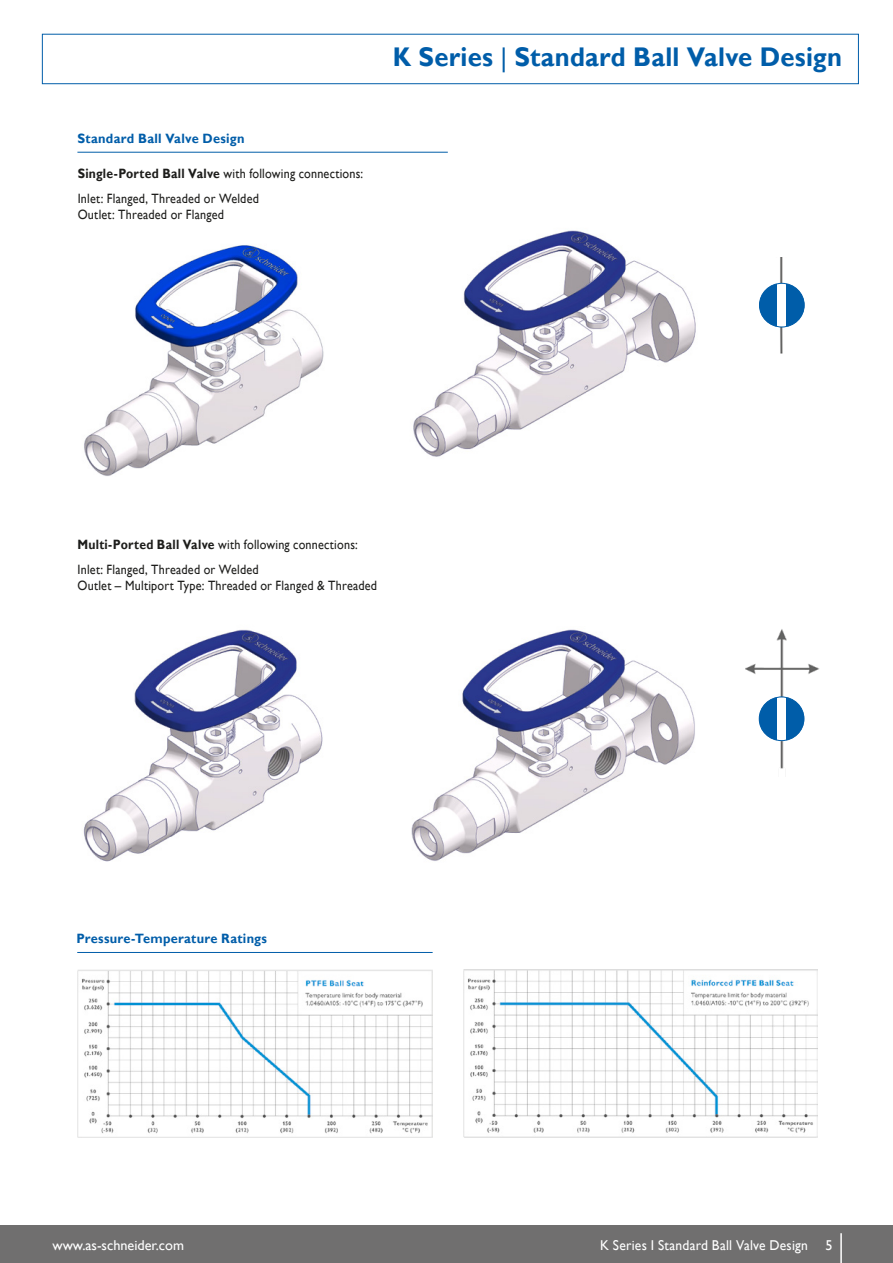
<style>
.page{position:relative;width:893px;height:1263px;background:#fff}
.page>*{position:absolute;margin:0;border:0;box-sizing:border-box;transform-origin:0 0}
.t1{font:700 27px "Gill Alt One";letter-spacing:.01em;color:#005da9;scale:.95 1}
.t2{font:14.25px "Gill Alt One";letter-spacing:.015em;color:#fff;scale:.95 1}
.t3{font:14.25px "Gill Alt One";letter-spacing:.015em;color:#fff}
.t4{font:13.5px/24.8px "Gill Alt One";letter-spacing:.02em;color:#1d1d1b;scale:.9 1}
.t5{font:700 13.5px "Gill Alt One";letter-spacing:.02em;color:#005da9;scale:.95 1}
.s1{font-weight:700}
.s2{font-weight:400}
</style>
<div class="page">
<div style="left:42px;top:34px;width:817px;height:50px;border:1px solid #005da9"></div>
<div style="left:0;top:1225px;width:893px;height:38px;background:#706f6f"></div>
<hr style="left:840px;top:1233px;width:2px;height:30px;background:#fff">
<hr style="left:77px;top:152px;width:371px;height:1px;background:#005da9">
<img style="left:84px;top:245px;width:240px;height:231px">
<img style="left:413px;top:230px;width:283px;height:227px">
<img style="left:83px;top:629px;width:240px;height:233px">
<img style="left:411px;top:629px;width:284px;height:232px">
<hr style="left:77px;top:952px;width:356px;height:1px;background:#005da9">
<img style="left:77px;top:970px;width:355px;height:167px">
<img style="left:463px;top:969px;width:354px;height:168px">
<img style="left:745px;top:629px;width:75px;height:140px">
<div style="left:759px;top:697px;width:45px;height:44px;background:#005da9;border-radius:50%"></div>
<div style="left:777px;top:697px;width:9px;height:44px;background:#fff"></div>
<div style="left:759px;top:697px;width:45px;height:44px;border:1px solid #005da9;border-radius:50%"></div>
<img style="left:768px;top:257px;width:23px;height:97px">
<div style="left:759px;top:283px;width:45px;height:44px;background:#005da9;border-radius:50%"></div>
<div style="left:777px;top:283px;width:9px;height:44px;background:#fff"></div>
<div style="left:759px;top:283px;width:45px;height:44px;border:1px solid #005da9;border-radius:50%"></div>
<p class="t5" style="left:77px;top:131px;width:177px">Standard Ball Valve Design</p>
<p class="t4" style="left:78px;top:161px;width:319px"><span class="s1">Single-Ported Ball Valve</span> with following connections:<br>Inlet: Flanged, Threaded or Welded</p>
<p class="t4" style="left:78px;top:202px;width:164px">Outlet: Threaded or Flanged</p>
<h1 class="t1" style="left:393px;top:41px;width:474px">K Series <span class="s2">|</span> Standard Ball Valve Design</h1>
<p class="t4" style="left:77px;top:532px;width:313px"><span class="s1">Multi-Ported Ball Valve</span> with following connections:<br>Inlet: Flanged, Threaded or Welded</p>
<p class="t4" style="left:77px;top:573px;width:334px">Outlet – Multiport Type: Threaded or Flanged &amp; Threaded</p>
<p class="t5" style="left:76px;top:930px;width:202px">Pressure-Temperature Ratings</p>
<p class="t3" style="left:52px;top:1237px;width:133px">www.as-schneider.com</p>
<p class="t3" style="left:825px;top:1237px;width:9px">5</p>
<p class="t2" style="left:600px;top:1237px;width:220px">K Series I Standard Ball Valve Design</p>
</div>
